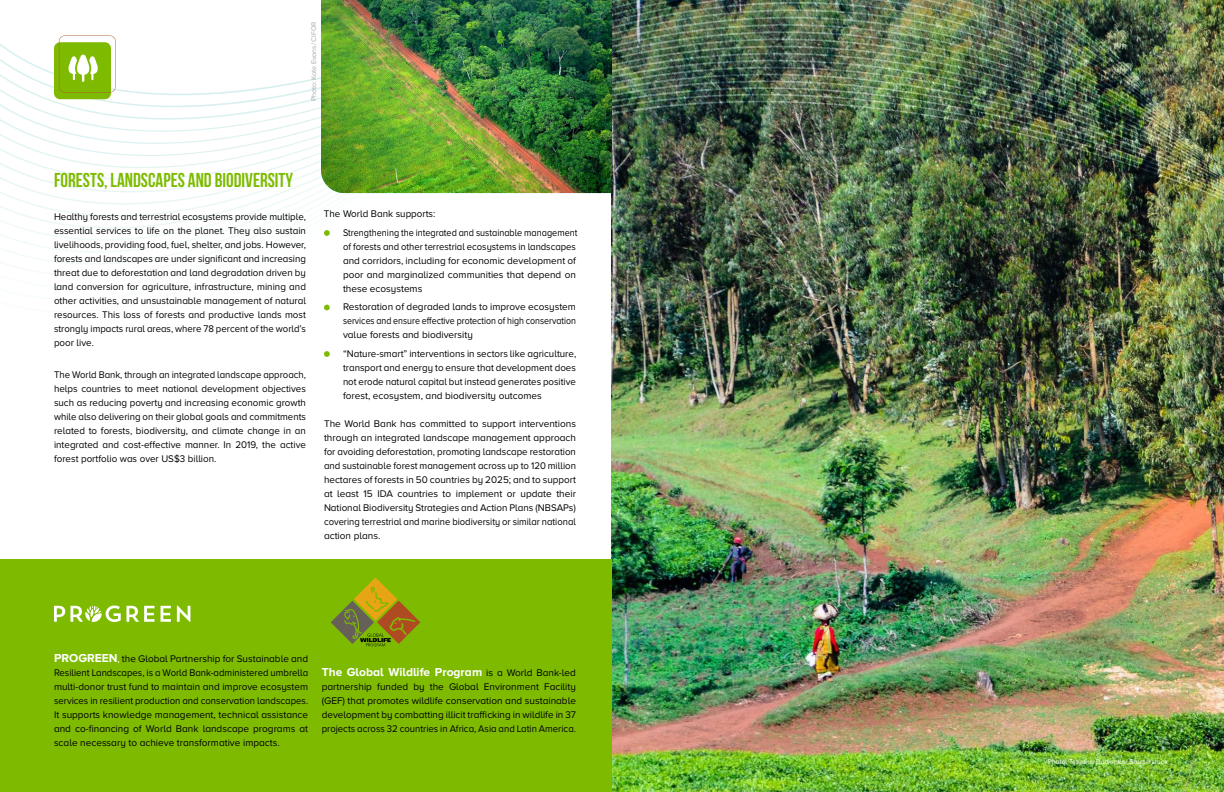
<style>
.page{position:relative;width:1224px;height:792px;background:#fff}
.page>*{position:absolute;margin:0;border:0;box-sizing:border-box;transform-origin:0 0}
.t1{font:700 20px "Bebas Neue";color:#7ebb00;scale:.96 1}
.t2{font:700 12px "Proxima Nova A";color:#fff}
.t3{font:10px/14px "Proxima Nova A";color:#000;text-align:justify}
.t4{font:10px/14px "Proxima Nova A";color:#000;text-align:justify;scale:.95 1}
.t5{font:7px "Proxima Nova A";color:#fff}
.t6{font:7px "Proxima Nova A";color:#a7a9ac}
.s1{font-weight:700;font-size:12px;color:#fff}
.s2{color:#fff}
.s3{font-weight:400;font-size:10px;color:#000}
</style>
<div class="page">
<img style="left:612px;top:0;width:612px;height:792px">
<img style="left:612px;top:2px;width:591px;height:7px">
<img style="left:612px;top:9px;width:596px;height:8px">
<img style="left:612px;top:17px;width:601px;height:7px">
<img style="left:612px;top:24px;width:606px;height:7px">
<img style="left:612px;top:31px;width:611px;height:8px">
<img style="left:0;top:39px;width:1224px;height:7px">
<img style="left:1px;top:46px;width:1223px;height:7px">
<img style="left:0;top:53px;width:1224px;height:7px">
<img style="left:0;top:60px;width:1224px;height:7px">
<img style="left:10px;top:67px;width:1214px;height:7px">
<img style="left:7px;top:80px;width:1217px;height:7px">
<img style="left:0;top:87px;width:1224px;height:7px">
<img style="left:5px;top:94px;width:1219px;height:7px">
<img style="left:0;top:101px;width:1224px;height:247px">
<div style="left:0;top:559px;width:612px;height:233px;background:#7ebb00"></div>
<svg style="left:324px;top:230px;width:6px;height:6px"></svg>
<svg style="left:324px;top:305px;width:6px;height:5px"></svg>
<svg style="left:324px;top:351px;width:6px;height:6px"></svg>
<div style="left:54px;top:42px;width:57px;height:57px;background:#7ebb00;border-radius:6px"></div>
<svg style="left:59px;top:35px;width:57px;height:58px"></svg>
<img style="left:321px;top:0;width:291px;height:193px">
<svg style="left:161px;top:606px;width:10px;height:16px"></svg>
<svg style="left:177px;top:606px;width:13px;height:16px"></svg>
<svg style="left:54px;top:606px;width:101px;height:16px"></svg>
<svg style="left:331px;top:577px;width:89px;height:69px"></svg>
<p class="t6" style="left:310px;top:101px;width:81px;rotate:-90deg">Photo: Kate Evans/ CIFOR</p>
<h1 class="t1" style="left:54px;top:170px;width:251px">FORESTS, LANDSCAPES AND BIODIVERSITY</h1>
<p class="t3" style="left:54px;top:210px;width:254px">Healthy forests and terrestrial ecosystems provide multiple, essential services to life on the planet. They also sustain livelihoods, providing food, fuel, shelter, and jobs. However, forests and landscapes are under significant and increasing threat due to deforestation and land degradation driven by land conversion for agriculture, infrastructure, mining and other activities, and unsustainable management of natural resources. This loss of forests and productive lands most strongly impacts rural areas, where 78 percent of the world’s poor live.</p>
<p class="t4" style="left:54px;top:368px;width:267px">The World Bank, through an integrated landscape approach, helps countries to meet national development objectives such as reducing poverty and increasing economic growth while also delivering on their global goals and commitments related to forests, biodiversity, and climate change in an integrated and cost-effective manner. In 2019, the active forest portfolio was over US$3 billion.</p>
<p class="t3" style="left:343px;top:205px;width:236px;line-height:18.5px;text-indent:-19px">The World Bank supports:<br>Strengthening the integrated and sustainable management</p>
<p class="t4" style="left:343px;top:239px;width:247px">of forests and other terrestrial ecosystems in landscapes and corridors, including for economic development of poor and marginalized communities that depend on these ecosystems</p>
<p class="t3" style="left:343px;top:300px;width:234px">Restoration of degraded lands to improve ecosystem services and ensure effective protection of high conservation value forests and biodiversity</p>
<p class="t3" style="left:343px;top:346px;width:235px">“Nature-smart” interventions in sectors like agriculture, transport and energy to ensure that development does not erode natural capital but instead generates positive forest, ecosystem, and biodiversity outcomes</p>
<p class="t3" style="left:324px;top:416px;width:254px">The World Bank has committed to support interventions through an integrated landscape management approach for avoiding deforestation, promoting landscape restoration and sustainable forest management across up to 120 million hectares of forests in 50 countries by 2025; and to support at least 15 IDA countries to implement or update their National Biodiversity Strategies and Action Plans (NBSAPs) covering terrestrial and marine biodiversity or similar national action plans.</p>
<p class="t3" style="left:54px;top:651px;width:256px"><span class="s1">PROGREEN</span><span class="s2">,</span> the Global Partnership for Sustainable and Resilient Landscapes, is a World Bank-administered umbrella multi-donor trust fund to maintain and improve ecosystem services in resilient production and conservation landscapes.<br>It supports knowledge management, technical assistance and co-financing of World Bank landscape programs at scale necessary to achieve transformative impacts.</p>
<p class="t2" style="left:322px;top:665px;width:256px">The Global Wildlife Program <span class="s3">is a World Bank-led</span></p>
<p class="t3" style="left:322px;top:679px;width:256px">partnership funded by the Global Environment Facility (GEF) that promotes wildlife conservation and sustainable development by combatting illicit trafficking in wildlife in 37 projects across 32 countries in Africa, Asia and Latin America.</p>
<p class="t5" style="left:1048px;top:758px;width:122px">Photo: Tetyana Dotsenko/ Shutterstock</p>
</div>
